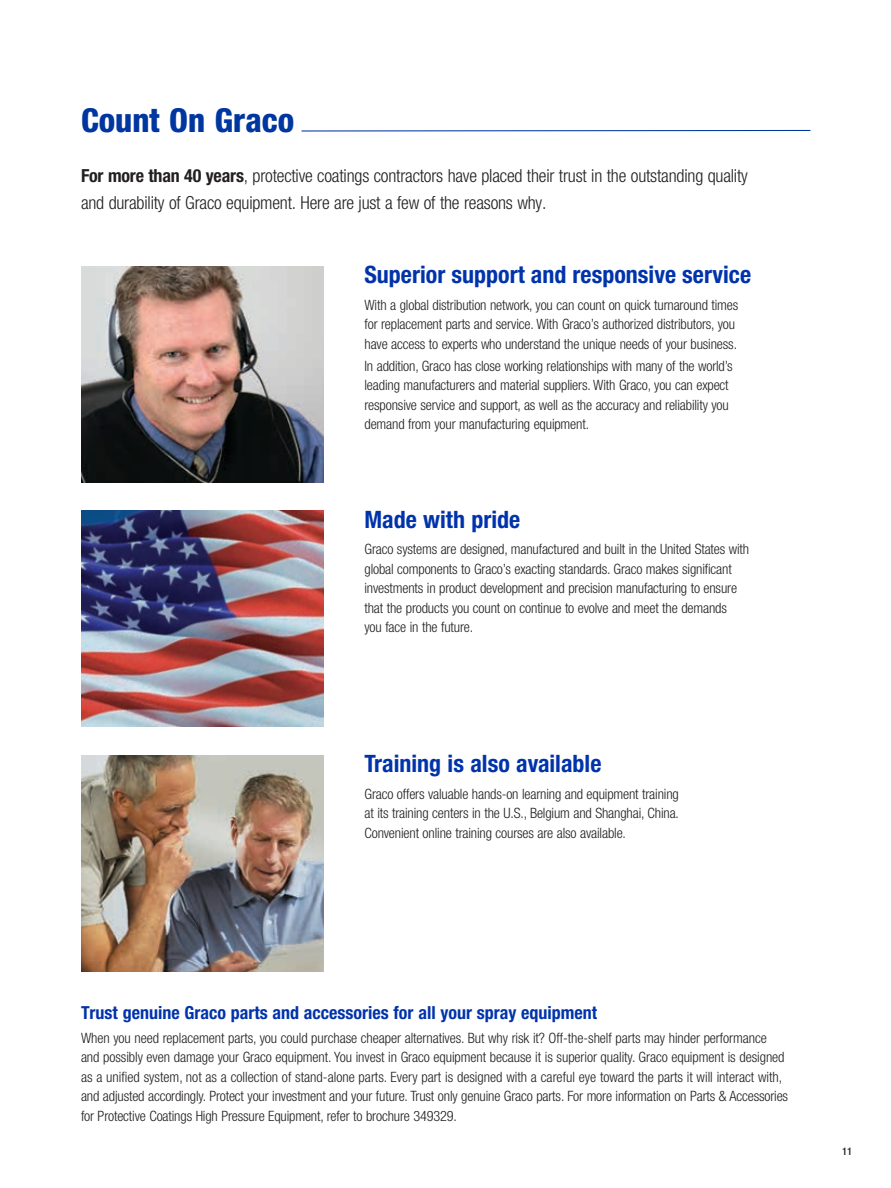
<style>
.page{position:relative;width:891px;height:1188px;background:#fff}
.page>*{position:absolute;margin:0;border:0;box-sizing:border-box;transform-origin:0 0}
.t1{font:800 condensed 33px "Helvetica Neue LT Std";color:#0036a0}
.t2{font:700 condensed 24px "Helvetica Neue LT Std";color:#0033ab}
.t3{font:300 condensed 18px/27px "Helvetica Neue LT Std";letter-spacing:-.01em;color:#231f20}
.t4{font:700 condensed 18px "Helvetica Neue LT Std";color:#0033ab}
.t5{font:300 condensed 14.25px/19.5px "Helvetica Neue LT Std";letter-spacing:-.01em;color:#231f20}
.t6{font:500 condensed 10.5px "Helvetica Neue LT Std";color:#231f20}
.s1{font-weight:700}
</style>
<div class="page">
<img style="left:81px;top:511px;width:243px;height:216px">
<img style="left:81px;top:266px;width:243px;height:216px">
<img style="left:81px;top:755px;width:243px;height:216px">
<svg style="left:301px;top:129px;width:510px;height:3px"></svg>
<h1 class="t1" style="left:81px;top:99px;width:215px">Count On Graco</h1>
<p class="t3" style="left:81px;top:162px;width:668px"><span class="s1">For more than 40 years</span>, protective coatings contractors have placed their trust in the outstanding quality and durability of Graco equipment. Here are just a few of the reasons why.</p>
<h2 class="t2" style="left:364px;top:260px;width:388px">Superior support and responsive service</h2>
<p class="t5" style="left:364px;top:295px;width:375px">With a global distribution network, you can count on quick turnaround times for replacement parts and service. With Graco’s authorized distributors, you have access to experts who understand the unique needs of your business.</p>
<p class="t5" style="left:364px;top:356px;width:370px">In addition, Graco has close working relationships with many of the world’s leading manufacturers and material suppliers. With Graco, you can expect responsive service and support, as well as the accuracy and reliability you demand from your manufacturing equipment.</p>
<h2 class="t2" style="left:364px;top:505px;width:157px">Made with pride</h2>
<p class="t5" style="left:364px;top:539px;width:386px">Graco systems are designed, manufactured and built in the United States with global components to Graco’s exacting standards. Graco makes significant investments in product development and precision manufacturing to ensure that the products you count on continue to evolve and meet the demands<br>you face in the future.</p>
<h2 class="t2" style="left:364px;top:749px;width:238px">Training is also available</h2>
<p class="t5" style="left:364px;top:784px;width:316px;text-align:justify">Graco offers valuable hands-on learning and equipment training at its training centers in the U.S., Belgium and Shanghai, China.<br>Convenient online training courses are also available.</p>
<p class="t4" style="left:81px;top:1002px;width:518px">Trust genuine Graco parts and accessories for all your spray equipment</p>
<p class="t5" style="left:81px;top:1028px;width:709px">When you need replacement parts, you could purchase cheaper alternatives. But why risk it? Off-the-shelf parts may hinder performance and possibly even damage your Graco equipment. You invest in Graco equipment because it is superior quality. Graco equipment is designed as a unified system, not as a collection of stand-alone parts. Every part is designed with a careful eye toward the parts it will interact with, and adjusted accordingly. Protect your investment and your future. Trust only genuine Graco parts. For more information on Parts &amp; Accessories for Protective Coatings High Pressure Equipment, refer to brochure 349329.</p>
<p class="t6" style="left:842px;top:1145px;width:12px">11</p>
</div>
